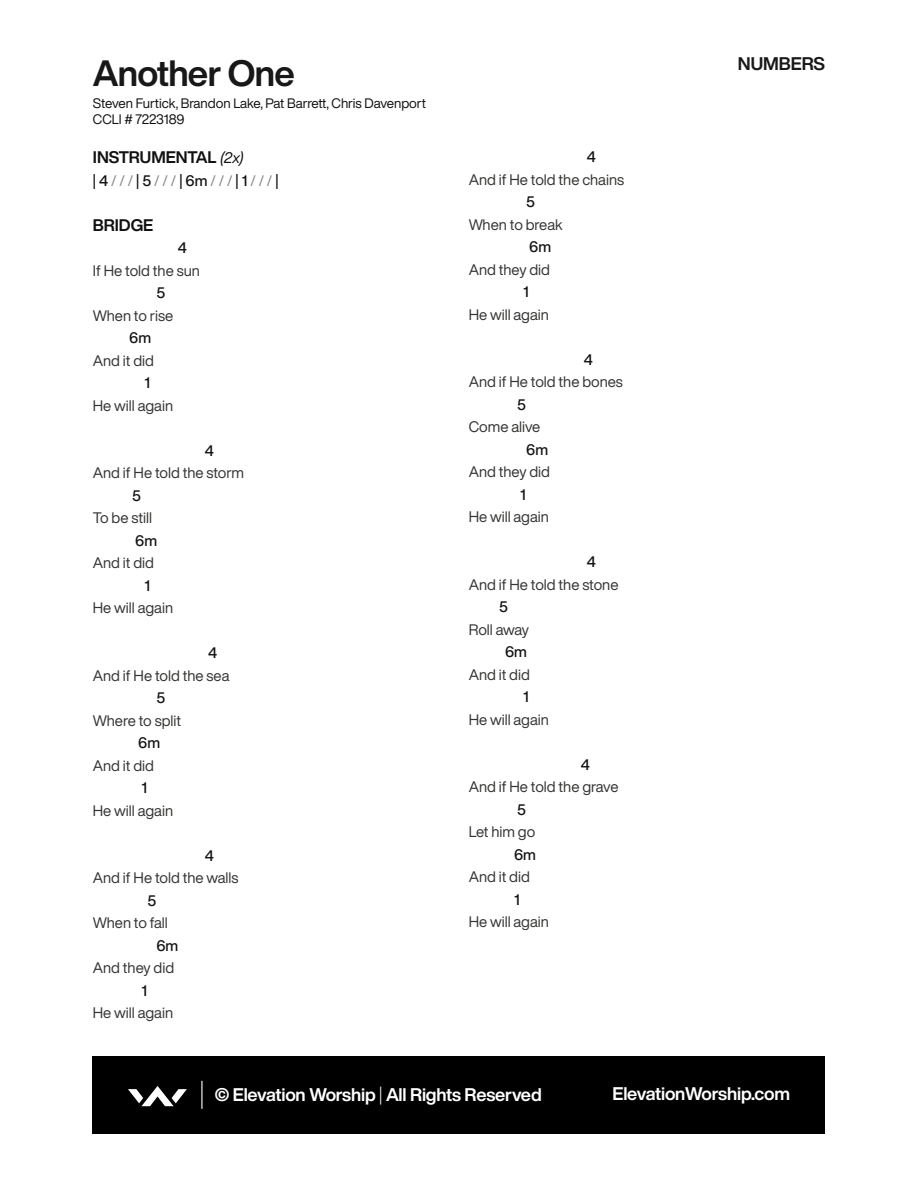
<style>
.page{position:relative;width:918px;height:1188px;background:#fff}
.page>*{position:absolute;margin:0;border:0;box-sizing:border-box;transform-origin:0 0}
.t1{font:700 36px "Helvetica Now Display";letter-spacing:-.02em;color:#181818}
.t2{font:700 18px "Helvetica Now Display";letter-spacing:-.01em;color:#fff}
.t3{font:700 18px "Helvetica Now Display";color:#181818}
.t4{font:700 16.5px "Helvetica Now Display";color:#121111}
.t5{font:15px "Helvetica Now Display";color:#343433}
.t6{font:500 15px "Helvetica Now Display";letter-spacing:-.005em;color:#131313}
.t7{font:15px "Helvetica Now Display";color:#888787}
.t8{font:13.5px/16.5px "Helvetica Now Display";letter-spacing:-.005em;color:#121111}
.s1{font-weight:400;font-style:italic;font-size:15px}
.s2{font-weight:500;color:#131313}
.s3{font-weight:300}
</style>
<div class="page">
<div style="left:93px;top:1056px;width:732px;height:78px;background:#000"></div>
<svg style="left:128px;top:1086px;width:59px;height:20px"></svg>
<svg style="left:201px;top:1081px;width:1px;height:28px"></svg>
<h1 class="t1" style="left:93px;top:48px;width:203px">Another One</h1>
<p class="t3" style="left:738px;top:51px;width:89px">NUMBERS</p>
<p class="t8" style="left:93px;top:95px;width:335px">Steven Furtick, Brandon Lake, Pat Barrett, Chris Davenport<br>CCLI # 7223189</p>
<p class="t4" style="left:93px;top:146px;width:153px">INSTRUMENTAL <span class="s1">(2x)</span></p>
<p class="t7" style="left:93px;top:170px;width:187px"><span class="s2">| 4</span> / / / <span class="s2">| 5</span> / / / <span class="s2">| 6m</span> / / / <span class="s2">| 1</span> / / / <span class="s2">|</span></p>
<p class="t4" style="left:93px;top:214px;width:62px">BRIDGE</p>
<p class="t6" style="left:178px;top:238px;width:11px">4</p>
<p class="t5" style="left:93px;top:260px;width:109px">If He told the sun</p>
<p class="t6" style="left:157px;top:283px;width:10px">5</p>
<p class="t5" style="left:93px;top:305px;width:82px">When to rise</p>
<p class="t6" style="left:129px;top:328px;width:23px">6m</p>
<p class="t5" style="left:93px;top:350px;width:63px">And it did</p>
<p class="t6" style="left:144px;top:373px;width:7px">1</p>
<p class="t5" style="left:93px;top:395px;width:82px">He will again</p>
<p class="t6" style="left:205px;top:440px;width:11px">4</p>
<p class="t5" style="left:93px;top:463px;width:153px">And if He told the storm</p>
<p class="t6" style="left:132px;top:485px;width:10px">5</p>
<p class="t5" style="left:93px;top:508px;width:61px">To be still</p>
<p class="t6" style="left:135px;top:530px;width:23px">6m</p>
<p class="t5" style="left:93px;top:553px;width:63px">And it did</p>
<p class="t6" style="left:144px;top:575px;width:7px">1</p>
<p class="t5" style="left:93px;top:598px;width:82px">He will again</p>
<p class="t6" style="left:208px;top:643px;width:11px">4</p>
<p class="t5" style="left:93px;top:665px;width:138px">And if He told the sea</p>
<p class="t6" style="left:157px;top:688px;width:10px">5</p>
<p class="t5" style="left:93px;top:710px;width:90px">Where to split</p>
<p class="t6" style="left:138px;top:733px;width:23px">6m</p>
<p class="t5" style="left:93px;top:755px;width:63px">And it did</p>
<p class="t6" style="left:141px;top:778px;width:7px">1</p>
<p class="t5" style="left:93px;top:800px;width:82px">He will again</p>
<p class="t6" style="left:205px;top:845px;width:11px">4</p>
<p class="t5" style="left:93px;top:868px;width:147px">And if He told the walls</p>
<p class="t6" style="left:147px;top:890px;width:10px">5</p>
<p class="t5" style="left:93px;top:913px;width:76px">When to fall</p>
<p class="t6" style="left:157px;top:935px;width:23px">6m</p>
<p class="t5" style="left:93px;top:958px;width:83px">And they did</p>
<p class="t6" style="left:141px;top:980px;width:7px">1</p>
<p class="t5" style="left:93px;top:1003px;width:82px">He will again</p>
<p class="t6" style="left:587px;top:146px;width:11px">4</p>
<p class="t5" style="left:469px;top:169px;width:157px">And if He told the chains</p>
<p class="t6" style="left:526px;top:191px;width:10px">5</p>
<p class="t5" style="left:469px;top:214px;width:95px">When to break</p>
<p class="t6" style="left:529px;top:236px;width:23px">6m</p>
<p class="t5" style="left:469px;top:259px;width:83px">And they did</p>
<p class="t6" style="left:523px;top:281px;width:7px">1</p>
<p class="t5" style="left:469px;top:304px;width:82px">He will again</p>
<p class="t6" style="left:584px;top:349px;width:11px">4</p>
<p class="t5" style="left:469px;top:371px;width:156px">And if He told the bones</p>
<p class="t6" style="left:517px;top:394px;width:10px">5</p>
<p class="t5" style="left:469px;top:416px;width:73px">Come alive</p>
<p class="t6" style="left:526px;top:439px;width:23px">6m</p>
<p class="t5" style="left:469px;top:461px;width:83px">And they did</p>
<p class="t6" style="left:520px;top:484px;width:7px">1</p>
<p class="t5" style="left:469px;top:506px;width:82px">He will again</p>
<p class="t6" style="left:587px;top:551px;width:11px">4</p>
<p class="t5" style="left:469px;top:574px;width:151px">And if He told the stone</p>
<p class="t6" style="left:499px;top:596px;width:10px">5</p>
<p class="t5" style="left:469px;top:619px;width:62px">Roll away</p>
<p class="t6" style="left:505px;top:641px;width:23px">6m</p>
<p class="t5" style="left:469px;top:664px;width:63px">And it did</p>
<p class="t6" style="left:523px;top:686px;width:7px">1</p>
<p class="t5" style="left:469px;top:709px;width:82px">He will again</p>
<p class="t6" style="left:581px;top:754px;width:11px">4</p>
<p class="t5" style="left:469px;top:776px;width:151px">And if He told the grave</p>
<p class="t6" style="left:517px;top:799px;width:10px">5</p>
<p class="t5" style="left:469px;top:821px;width:68px">Let him go</p>
<p class="t6" style="left:514px;top:844px;width:23px">6m</p>
<p class="t5" style="left:469px;top:866px;width:63px">And it did</p>
<p class="t6" style="left:514px;top:889px;width:7px">1</p>
<p class="t5" style="left:469px;top:911px;width:82px">He will again</p>
<p class="t2" style="left:215px;top:1082px;width:328px">© Elevation Worship <span class="s3">|</span> All Rights Reserved</p>
<p class="t2" style="left:613px;top:1082px;width:179px">ElevationWorship.com</p>
</div>
